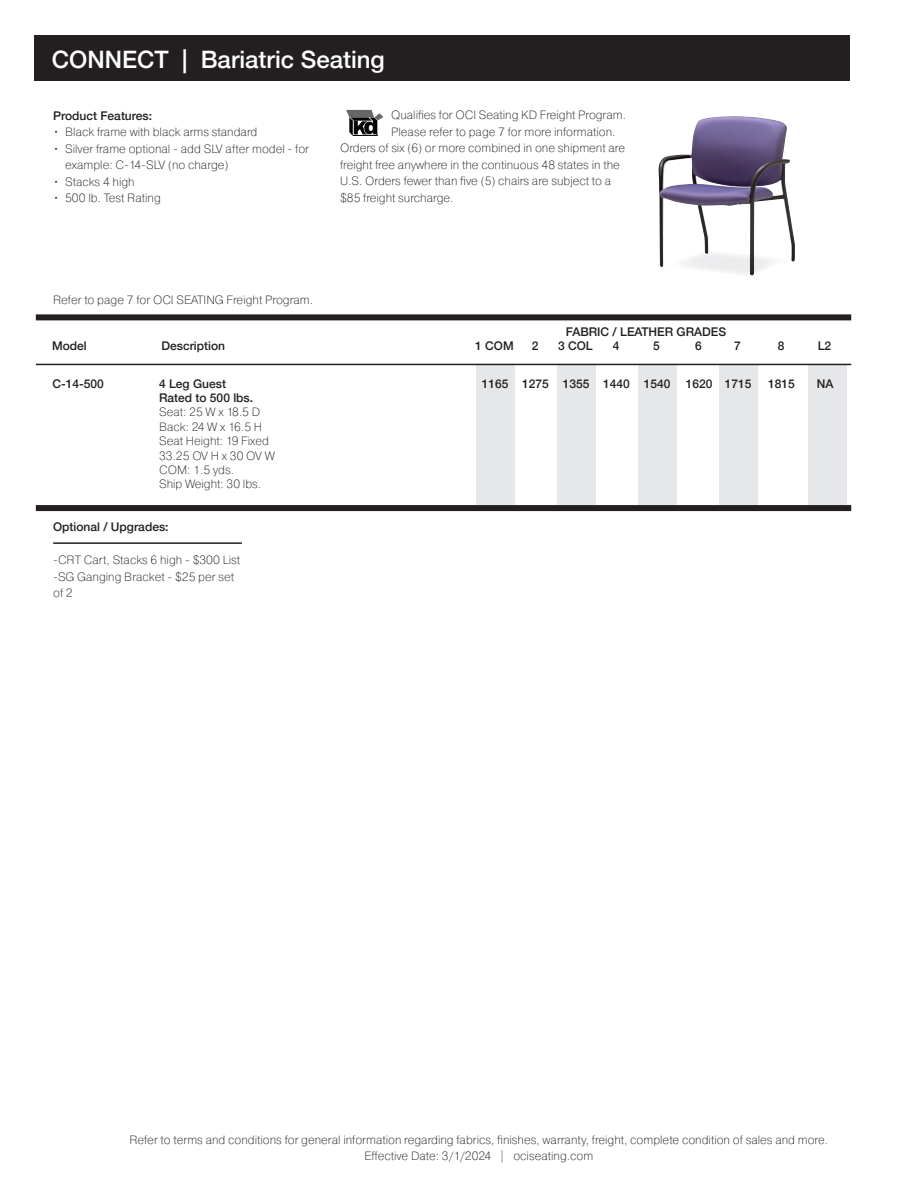
<style>
.page{position:relative;width:918px;height:1188px;background:#fff}
.page>*{position:absolute;margin:0;border:0;box-sizing:border-box;transform-origin:0 0}
.t1{font:500 24px "Helvetica Neue";color:#fff}
.t2{font:200 12px/16.5px "Pragmatica";color:#231f20}
.t3{font:500 12px "Helvetica Neue";color:#231f20}
</style>
<div class="page">
<div style="left:808px;top:364px;width:39px;height:146px;background:#e6e7e9"></div>
<div style="left:34px;top:35px;width:816px;height:46px;background:#231f20"></div>
<div style="left:36px;top:314px;width:815px;height:6px;background:#231f20"></div>
<div style="left:476px;top:364px;width:39px;height:146px;background:#e6e7e9"></div>
<div style="left:557px;top:364px;width:39px;height:146px;background:#e6e7e9"></div>
<div style="left:638px;top:364px;width:39px;height:146px;background:#e6e7e9"></div>
<div style="left:719px;top:364px;width:39px;height:146px;background:#e6e7e9"></div>
<div style="left:36px;top:505px;width:815px;height:6px;background:#231f20"></div>
<hr style="left:36px;top:364px;width:815px;height:1px;background:#231f20">
<img style="left:658px;top:116px;width:137px;height:159px">
<hr style="left:53px;top:542px;width:189px;height:2px;background:#231f20">
<svg style="left:346px;top:110px;width:37px;height:26px"></svg>
<p class="t1" style="left:52px;top:40px;width:335px">CONNECT | Bariatric Seating</p>
<p class="t3" style="left:53px;top:106px;width:100px">Product Features:</p>
<p class="t2" style="left:53px;top:123px;width:206px">• Black frame with black arms standard</p>
<p class="t2" style="left:65px;top:140px;width:245px;text-indent:-12px">• Silver frame optional - add SLV after model - for example: C-14-SLV (no charge)</p>
<p class="t2" style="left:53px;top:173px;width:83px">• Stacks 4 high</p>
<p class="t2" style="left:53px;top:189px;width:109px">• 500 lb. Test Rating</p>
<p class="t2" style="left:391px;top:106px;width:236px">Qualifies for OCI Seating KD Freight Program.<br>Please refer to page 7 for more information.</p>
<p class="t2" style="left:340px;top:139px;width:287px">Orders of six (6) or more combined in one shipment are freight free anywhere in the continuous 48 states in the U.S. Orders fewer than five (5) chairs are subject to a $85 freight surcharge.</p>
<p class="t2" style="left:53px;top:291px;width:261px">Refer to page 7 for OCI SEATING Freight Program.</p>
<p class="t3" style="left:566px;top:322px;width:162px">FABRIC / LEATHER GRADES</p>
<p class="t3" style="left:52px;top:336px;width:36px">Model</p>
<p class="t3" style="left:162px;top:336px;width:65px">Description</p>
<p class="t3" style="left:475px;top:336px;width:40px">1 COM</p>
<p class="t3" style="left:532px;top:336px;width:8px">2</p>
<p class="t3" style="left:558px;top:336px;width:36px">3 COL</p>
<p class="t3" style="left:613px;top:336px;width:8px">4</p>
<p class="t3" style="left:653px;top:336px;width:8px">5</p>
<p class="t3" style="left:695px;top:336px;width:8px">6</p>
<p class="t3" style="left:734px;top:336px;width:8px">7</p>
<p class="t3" style="left:778px;top:336px;width:8px">8</p>
<p class="t3" style="left:818px;top:336px;width:15px">L2</p>
<p class="t3" style="left:53px;top:374px;width:53px">C-14-500</p>
<p class="t3" style="left:159px;top:374px;width:68px">4 Leg Guest</p>
<p class="t3" style="left:482px;top:374px;width:190px">1165 1275 1355 1440 1540</p>
<p class="t3" style="left:686px;top:374px;width:67px">1620 1715</p>
<p class="t3" style="left:768px;top:374px;width:28px">1815</p>
<p class="t3" style="left:817px;top:374px;width:18px">NA</p>
<p class="t3" style="left:159px;top:388px;width:96px">Rated to 500 lbs.</p>
<p class="t2" style="left:159px;top:404px;width:103px">Seat: 25 W x 18.5 D</p>
<p class="t2" style="left:159px;top:418px;width:105px">Back: 24 W x 16.5 H</p>
<p class="t2" style="left:159px;top:433px;width:111px">Seat Height: 19 Fixed</p>
<p class="t2" style="left:159px;top:447px;width:117px">33.25 OV H x 30 OV W</p>
<p class="t2" style="left:159px;top:461px;width:76px">COM: 1.5 yds.</p>
<p class="t2" style="left:159px;top:476px;width:104px">Ship Weight: 30 lbs.</p>
<p class="t3" style="left:53px;top:518px;width:117px">Optional / Upgrades:</p>
<p class="t2" style="left:53px;top:552px;width:189px">-CRT Cart, Stacks 6 high - $300 List</p>
<p class="t2" style="left:53px;top:568px;width:182px">-SG Ganging Bracket - $25 per set of 2</p>
<p class="t2" style="left:129px;top:1131px;width:700px;text-align:center">Refer to terms and conditions for general information regarding fabrics, finishes, warranty, freight, complete condition of sales and more.<br>Effective Date: 3/1/2024 | ociseating.com</p>
</div>
